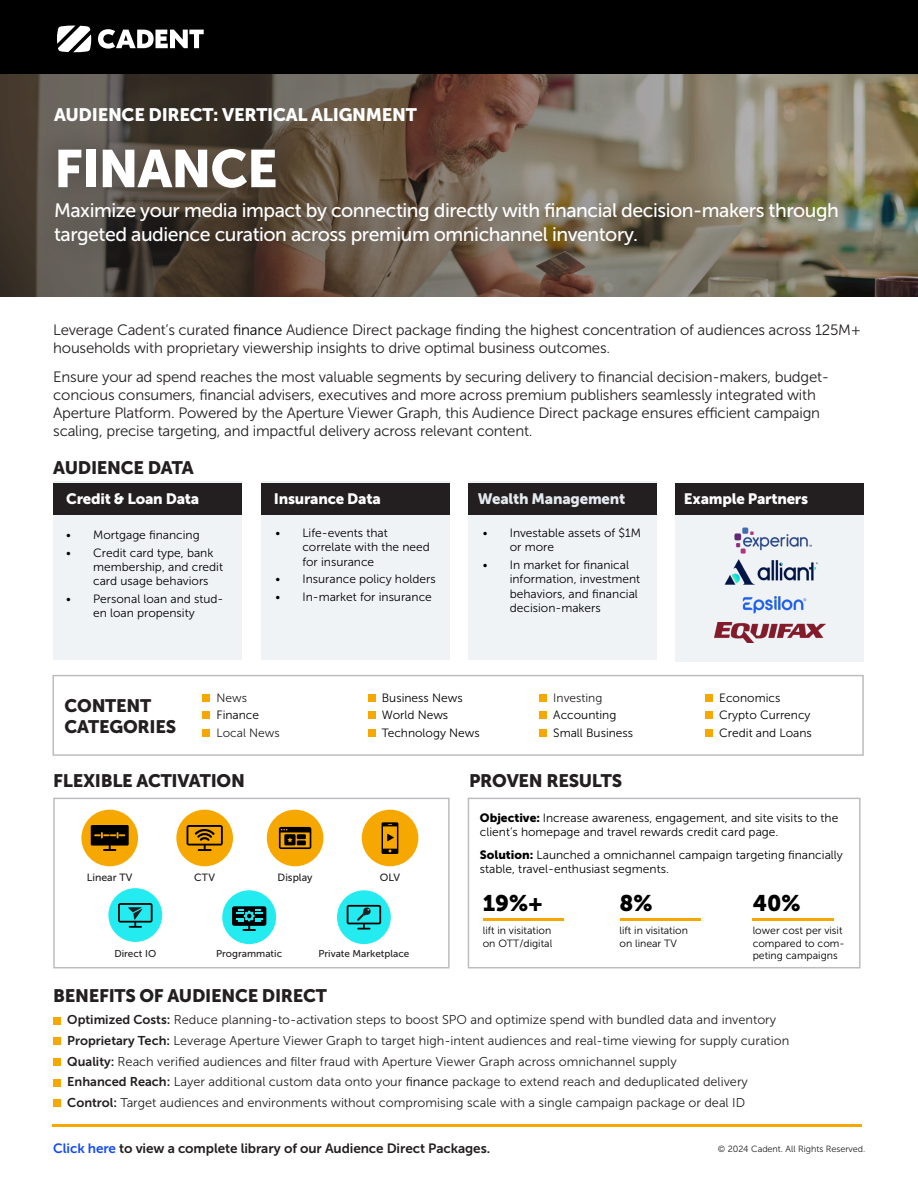
<style>
.page{position:relative;width:918px;height:1188px;background:#fff}
.page>*{position:absolute;margin:0;border:0;box-sizing:border-box;transform-origin:0 0}
.t1{font:52.5px "Museo Sans 900";letter-spacing:-.025em;color:#fff}
.t2{font:22.5px "Museo Sans 900";color:#000}
.t3{font:19.5px/24px "Museo Sans 500";letter-spacing:-.025em;color:#fff}
.t4{font:18px/21px "Museo Sans 900";letter-spacing:-.015em;color:#231f20}
.t5{font:18px "Museo Sans 900";letter-spacing:-.015em;color:#fff}
.t6{font:15px/18px "Museo Sans 300";letter-spacing:-.015em;color:#231f20}
.t7{font:15px "Museo Sans 900";letter-spacing:-.015em;color:#fff}
.t8{font:15px "Museo Sans 900";letter-spacing:-.015em;color:#e4eaf0}
.t9{font:13.5px "Museo Sans 700";letter-spacing:-.005em;color:#231f20}
.t10{font:12.75px "Museo Sans 300";color:#231f20}
.t11{font:12px/14.4px "Museo Sans 300";color:#000}
.t12{font:12px "Museo Sans 300";color:#231f20}
.t13{font:10.5px/12.6px "Museo Sans 300";color:#000}
.t14{font:10.5px "Museo Sans 500";color:#231f20}
.t15{font:10.05px "Museo Sans 500";color:#231f20}
.t16{font:9px "Museo Sans 300";color:#231f20}
.s1{color:#000}
.s2{font-family:"Museo Sans 900"}
.s3{font-family:"Museo Sans 700"}
.s4{color:#164cf2}
</style>
<div class="page">
<svg style="left:0;top:73px;width:918px;height:224px;background:#695d4f"></svg>
<div style="left:52px;top:675px;width:812px;height:81px;border:2px solid #bcbdc0"></div>
<div style="left:53px;top:798px;width:397px;height:170px;border:2px solid #bcbdc0"></div>
<div style="left:468px;top:798px;width:393px;height:170px;border:2px solid #bcbdc0"></div>
<div style="left:0;top:0;width:918px;height:73px;background:#000"></div>
<svg style="left:57px;top:26px;width:34px;height:26px"></svg>
<svg style="left:98px;top:29px;width:106px;height:20px"></svg>
<div style="left:53px;top:1017px;width:8px;height:7px;background:#f6a800"></div>
<div style="left:53px;top:1037px;width:8px;height:8px;background:#f6a800"></div>
<div style="left:53px;top:1058px;width:8px;height:8px;background:#f6a800"></div>
<div style="left:53px;top:1079px;width:8px;height:7px;background:#f6a800"></div>
<div style="left:53px;top:1100px;width:8px;height:7px;background:#f6a800"></div>
<hr style="left:483px;top:918px;width:81px;height:3px;background:#f6a800">
<hr style="left:620px;top:918px;width:81px;height:3px;background:#f6a800">
<hr style="left:753px;top:918px;width:81px;height:3px;background:#f6a800">
<div style="left:202px;top:694px;width:8px;height:8px;background:#f6a800"></div>
<div style="left:202px;top:712px;width:8px;height:7px;background:#f6a800"></div>
<div style="left:202px;top:729px;width:8px;height:8px;background:#f6a800"></div>
<div style="left:368px;top:694px;width:7px;height:8px;background:#f6a800"></div>
<div style="left:368px;top:712px;width:7px;height:7px;background:#f6a800"></div>
<div style="left:368px;top:729px;width:7px;height:8px;background:#f6a800"></div>
<div style="left:539px;top:694px;width:8px;height:8px;background:#f6a800"></div>
<div style="left:539px;top:712px;width:8px;height:7px;background:#f6a800"></div>
<div style="left:539px;top:729px;width:8px;height:8px;background:#f6a800"></div>
<div style="left:705px;top:694px;width:8px;height:8px;background:#f6a800"></div>
<div style="left:705px;top:712px;width:8px;height:7px;background:#f6a800"></div>
<div style="left:705px;top:729px;width:8px;height:8px;background:#f6a800"></div>
<div style="left:222px;top:890px;width:54px;height:54px;background:#24ebf0;border-radius:50%"></div>
<div style="left:337px;top:890px;width:54px;height:54px;background:#24ebf0;border-radius:50%"></div>
<div style="left:108px;top:888px;width:54px;height:54px;background:#24ebf0;border-radius:50%"></div>
<svg style="left:232px;top:906px;width:34px;height:25px"></svg>
<svg style="left:118px;top:903px;width:35px;height:25px"></svg>
<svg style="left:347px;top:905px;width:34px;height:25px"></svg>
<div style="left:261px;top:481px;width:189px;height:178px;background:#eff3f6"></div>
<div style="left:261px;top:483px;width:189px;height:32px;background:#231f20"></div>
<div style="left:468px;top:481px;width:189px;height:178px;background:#eff3f6"></div>
<div style="left:468px;top:483px;width:189px;height:32px;background:#231f20"></div>
<div style="left:675px;top:483px;width:189px;height:178px;background:#eff3f6"></div>
<div style="left:676px;top:483px;width:188px;height:32px;background:#231f20"></div>
<div style="left:53px;top:481px;width:189px;height:178px;background:#eff3f6"></div>
<div style="left:53px;top:483px;width:189px;height:32px;background:#231f20"></div>
<hr style="left:52px;top:1125px;width:810px;height:2px;background:#f6a800">
<div style="left:33px;top:126px;width:829px;height:142px;background:#231f20;opacity:.45"></div>
<div style="left:81px;top:810px;width:57px;height:56px;background:#f6a800;border-radius:50%"></div>
<div style="left:176px;top:810px;width:57px;height:56px;background:#f6a800;border-radius:50%"></div>
<div style="left:267px;top:810px;width:56px;height:56px;background:#f6a800;border-radius:50%"></div>
<div style="left:362px;top:810px;width:56px;height:56px;background:#f6a800;border-radius:50%"></div>
<svg style="left:91px;top:825px;width:38px;height:26px"></svg>
<svg style="left:187px;top:825px;width:36px;height:26px"></svg>
<svg style="left:279px;top:827px;width:32px;height:22px"></svg>
<svg style="left:382px;top:822px;width:16px;height:32px"></svg>
<img style="left:742px;top:596px;width:65px;height:18px">
<img style="left:724px;top:559px;width:94px;height:26px">
<img style="left:734px;top:528px;width:77px;height:25px">
<img style="left:715px;top:623px;width:110px;height:19px">
<p class="t5" style="left:54px;top:104px;width:364px">AUDIENCE DIRECT: VERTICAL ALIGNMENT</p>
<p class="t1" style="left:54px;top:139px;width:225px">FINANCE</p>
<p class="t3" style="left:54px;top:198px;width:786px">Maximize your media impact by connecting directly with financial decision-makers through targeted audience curation across premium omnichannel inventory.</p>
<p class="t6" style="left:53px;top:321px;width:809px">Leverage Cadent’s curated <span class="s1">finance</span> Audience Direct package finding the highest concentration of audiences across 125M+ households with proprietary viewership insights to drive optimal business outcomes.</p>
<p class="t6" style="left:53px;top:368px;width:778px">Ensure your ad spend reaches the most valuable segments by securing delivery to financial decision-makers, budget&shy;concious consumers, financial advisers, executives and more across premium publishers seamlessly integrated with Aperture Platform. Powered by the Aperture Viewer Graph, this Audience Direct package ensures efficient campaign scaling, precise targeting, and impactful delivery across relevant content.</p>
<p class="t4" style="left:53px;top:457px;width:142px">AUDIENCE DATA</p>
<p class="t7" style="left:66px;top:491px;width:135px">Credit &amp; Loan Data</p>
<p class="t7" style="left:274px;top:491px;width:109px">Insurance Data</p>
<p class="t8" style="left:478px;top:491px;width:149px">Wealth Management</p>
<p class="t7" style="left:684px;top:491px;width:126px">Example Partners</p>
<p class="t11" style="left:66px;top:528px;width:135px">• Mortgage financing</p>
<p class="t11" style="left:93px;top:545px;width:131px;text-indent:-27px">• Credit card type, bank membership, and credit card usage behaviors</p>
<p class="t11" style="left:66px;top:592px;width:159px;text-align:center">• Personal loan and stud&shy;en loan propensity</p>
<p class="t11" style="left:510px;top:526px;width:133px;text-indent:-27px">• Investable assets of $1M or more</p>
<p class="t11" style="left:510px;top:558px;width:132px;text-indent:-27px">• In market for finanical information, investment behaviors, and financial decision-makers</p>
<p class="t11" style="left:302px;top:526px;width:129px;text-indent:-27px">• Life-events that correlate with the need for insurance</p>
<p class="t11" style="left:275px;top:572px;width:162px">• Insurance policy holders</p>
<p class="t11" style="left:275px;top:590px;width:158px">• In-market for insurance</p>
<p class="t4" style="left:65px;top:695px;width:113px">CONTENT<br>CATEGORIES</p>
<p class="t12" style="left:217px;top:691px;width:32px">News</p>
<p class="t11" style="left:217px;top:708px;width:44px">Finance</p>
<p class="t12" style="left:217px;top:726px;width:65px">Local News</p>
<p class="t11" style="left:382px;top:690px;width:82px">Business News</p>
<p class="t11" style="left:382px;top:708px;width:68px">World News</p>
<p class="t11" style="left:382px;top:726px;width:100px">Technology News</p>
<p class="t12" style="left:553px;top:691px;width:51px">Investing</p>
<p class="t11" style="left:553px;top:708px;width:65px">Accounting</p>
<p class="t11" style="left:553px;top:726px;width:81px">Small Business</p>
<p class="t4" style="left:53px;top:770px;width:193px">FLEXIBLE ACTIVATION</p>
<p class="t4" style="left:469px;top:770px;width:155px">PROVEN RESULTS</p>
<p class="t11" style="left:719px;top:690px;width:63px">Economics</p>
<p class="t11" style="left:719px;top:708px;width:93px">Crypto Currency</p>
<p class="t11" style="left:719px;top:726px;width:94px">Credit and Loans</p>
<p class="t11" style="left:480px;top:811px;width:360px"><span class="s2">Objective:</span> Increase awareness, engagement, and site visits to the client’s homepage and travel rewards credit card page.</p>
<p class="t11" style="left:480px;top:848px;width:364px"><span class="s2">Solution:</span> Launched a omnichannel campaign targeting financially stable, travel-enthusiast segments.</p>
<p class="t2" style="left:483px;top:890px;width:61px">19%+</p>
<p class="t13" style="left:483px;top:924px;width:71px">lift in visitation on OTT/digital</p>
<p class="t14" style="left:87px;top:871px;width:47px">Linear TV</p>
<p class="t14" style="left:194px;top:871px;width:22px">CTV</p>
<p class="t14" style="left:278px;top:871px;width:37px">Display</p>
<p class="t14" style="left:380px;top:871px;width:22px">OLV</p>
<p class="t2" style="left:620px;top:890px;width:35px">8%</p>
<p class="t13" style="left:620px;top:924px;width:70px">lift in visitation on linear TV</p>
<p class="t2" style="left:753px;top:890px;width:50px">40%</p>
<p class="t13" style="left:753px;top:924px;width:93px">lower cost per visit compared to com-</p>
<p class="t15" style="left:114px;top:948px;width:43px">Direct IO</p>
<p class="t15" style="left:216px;top:948px;width:67px">Programmatic</p>
<p class="t15" style="left:318px;top:948px;width:93px">Private Marketplace</p>
<p class="t13" style="left:753px;top:949px;width:87px">peting campaigns</p>
<p class="t4" style="left:53px;top:985px;width:275px">BENEFITS OF AUDIENCE DIRECT</p>
<p class="t10" style="left:67px;top:1013px;width:710px"><span class="s3">Optimized Costs:</span> Reduce planning-to-activation steps to boost SPO and optimize spend with bundled data and inventory</p>
<p class="t10" style="left:67px;top:1034px;width:724px"><span class="s3">Proprietary Tech:</span> Leverage Aperture Viewer Graph to target high-intent audiences and real-time viewing for supply curation</p>
<p class="t10" style="left:67px;top:1054px;width:611px"><span class="s3">Quality:</span> Reach verified audiences and filter fraud with Aperture Viewer Graph across omnichannel supply</p>
<p class="t10" style="left:67px;top:1075px;width:682px"><span class="s3">Enhanced Reach:</span> Layer additional custom data onto your <span class="s1">finance</span> package to extend reach and deduplicated delivery</p>
<p class="t10" style="left:67px;top:1096px;width:679px"><span class="s3">Control:</span> Target audiences and environments without compromising scale with a single campaign package or deal ID</p>
<p class="t9" style="left:53px;top:1141px;width:438px"><span class="s4">Click here</span> to view a complete library of our Audience Direct Packages.</p>
<p class="t16" style="left:718px;top:1144px;width:149px">© 2024 Cadent. All Rights Reserved.</p>
</div>
